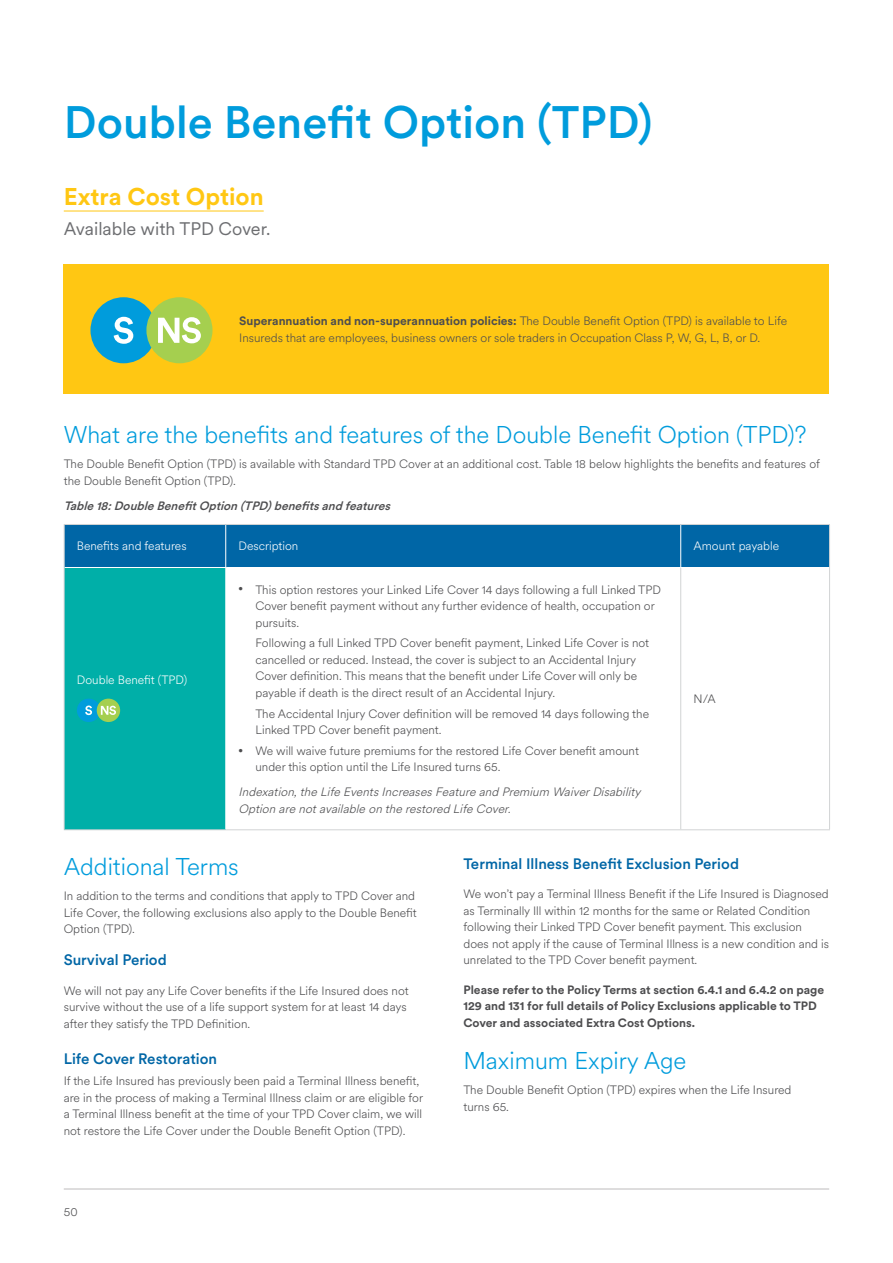
<style>
.page{position:relative;width:893px;height:1263px;background:#fff}
.page>*{position:absolute;margin:0;border:0;box-sizing:border-box;transform-origin:0 0}
.t1{font:500 45px "Met Life Circular";color:#009cdc}
.t2{font:300 24px "Met Life Circular";color:#009cdc}
.t3{font:700 24px "Met Life Circular";color:#ffc713}
.t4{font:18px "Met Life Circular";color:#6d6e71}
.t5{font:500 15px "Met Life Circular";color:#0066a6}
.t6{font:300 12px/16.5px "Met Life Circular";color:#4d4d4f}
.t7{font:700 12px/16.5px "Met Life Circular";color:#4d4d4f}
.t8{font:italic 300 12px/16.5px "Met Life Circular";color:#4d4d4f}
.t9{font:300 12px "Met Life Circular";color:#fff}
.t10{font:italic 500 12px "Met Life Circular";color:#4d4d4f}
.s1{font-weight:700}
</style>
<div class="page">
<hr style="left:64px;top:211px;width:200px;height:1px;background:#ffc713">
<div style="left:65px;top:525px;width:764px;height:42px;background:#0066a6"></div>
<div style="left:64px;top:567px;width:162px;height:263px;background:#00afa8"></div>
<hr style="left:225px;top:525px;width:1px;height:42px;background:#fff">
<hr style="left:680px;top:525px;width:1px;height:42px;background:#fff">
<hr style="left:680px;top:568px;width:1px;height:261px;background:#d1d3d4">
<hr style="left:64px;top:524px;width:162px;height:1px;background:#d1d3d4">
<hr style="left:64px;top:525px;width:1px;height:42px;background:#d1d3d4">
<hr style="left:226px;top:524px;width:455px;height:1px;background:#d1d3d4">
<hr style="left:681px;top:524px;width:149px;height:1px;background:#d1d3d4">
<hr style="left:829px;top:525px;width:1px;height:42px;background:#d1d3d4">
<hr style="left:64px;top:567px;width:1px;height:262px;background:#d1d3d4">
<hr style="left:829px;top:567px;width:1px;height:262px;background:#d1d3d4">
<hr style="left:64px;top:829px;width:162px;height:1px;background:#d1d3d4">
<hr style="left:226px;top:829px;width:455px;height:1px;background:#d1d3d4">
<hr style="left:681px;top:829px;width:149px;height:1px;background:#d1d3d4">
<hr style="left:65px;top:567px;width:161px;height:1px;background:#fff">
<hr style="left:225px;top:568px;width:1px;height:261px;background:#fff">
<div style="left:77px;top:699px;width:23px;height:23px;background:#009cdc;border-radius:50%"></div>
<svg style="left:85px;top:705px;width:7px;height:10px"></svg>
<div style="left:97px;top:699px;width:23px;height:23px;background:#a5cf4f;border-radius:50%"></div>
<svg style="left:101px;top:706px;width:15px;height:9px"></svg>
<div style="left:63px;top:264px;width:766px;height:129px;background:#ffc713"></div>
<div style="left:90px;top:297px;width:67px;height:66px;background:#009cdc;border-radius:50%"></div>
<svg style="left:114px;top:317px;width:19px;height:27px"></svg>
<div style="left:146px;top:297px;width:66px;height:66px;background:#a5cf4f;border-radius:50%"></div>
<svg style="left:158px;top:317px;width:43px;height:26px"></svg>
<hr style="left:64px;top:1188px;width:765px;height:1px;background:#bdbbbc">
<h1 class="t1" style="left:64px;top:91px;width:590px">Double Benefit Option (TPD)</h1>
<h2 class="t3" style="left:64px;top:180px;width:201px">Extra Cost Option</h2>
<h3 class="t4" style="left:64px;top:216px;width:208px">Available with TPD Cover.</h3>
<p class="t6" style="left:239px;top:312px;width:549px"><span class="s1">Superannuation and non-superannuation policies:</span> The Double Benefit Option (TPD) is available to Life<br>Insureds that are employees, business owners or sole traders in Occupation Class P, W, G, L, B, or D.</p>
<h2 class="t2" style="left:64px;top:419px;width:744px">What are the benefits and features of the Double Benefit Option (TPD)?</h2>
<p class="t6" style="left:64px;top:455px;width:758px">The Double Benefit Option (TPD) is available with Standard TPD Cover at an additional cost. Table 18 below highlights the benefits and features of the Double Benefit Option (TPD).</p>
<p class="t10" style="left:64px;top:497px;width:332px">Table18:DoubleBenefitOption(TPD)benefitsandfeatures</p>
<p class="t9" style="left:77px;top:538px;width:111px">Benefits and features</p>
<p class="t9" style="left:238px;top:538px;width:61px">Description</p>
<p class="t9" style="left:693px;top:538px;width:87px">Amount payable</p>
<p class="t9" style="left:77px;top:672px;width:112px">Double Benefit (TPD)</p>
<p class="t6" style="left:255px;top:580px;width:407px;text-indent:-17px"><sup>•</sup> This option restores your Linked Life Cover 14 days following a full Linked TPD<br>Cover benefit payment without any further evidence of health, occupation or pursuits.</p>
<p class="t6" style="left:255px;top:634px;width:395px">Following a full Linked TPD Cover benefit payment, Linked Life Cover is not cancelled or reduced. Instead, the cover is subject to an Accidental Injury Cover definition. This means that the benefit under Life Cover will only be payable if death is the direct result of an Accidental Injury.</p>
<p class="t6" style="left:255px;top:704px;width:395px">The Accidental Injury Cover definition will be removed 14 days following the<br>Linked TPD Cover benefit payment.</p>
<p class="t6" style="left:255px;top:742px;width:385px;text-indent:-17px"><sup>•</sup> We will waive future premiums for the restored Life Cover benefit amount under this option until the Life Insured turns 65.</p>
<p class="t8" style="left:238px;top:783px;width:407px">Indexation,the Life EventsIncreasesFeature and Premium WaiverDisability<br>Option are notavailable on the restored Life Cover.</p>
<p class="t6" style="left:693px;top:690px;width:24px">N/A</p>
<h2 class="t2" style="left:64px;top:851px;width:177px">Additional Terms</h2>
<p class="t6" style="left:64px;top:887px;width:355px">In addition to the terms and conditions that apply to TPD Cover and<br>Life Cover, the following exclusions also apply to the Double Benefit<br>Option (TPD).</p>
<p class="t5" style="left:64px;top:950px;width:104px">Survival Period</p>
<p class="t6" style="left:64px;top:982px;width:346px">We will not pay any Life Cover benefits if the Life Insured does not survive without the use of a life support system for at least 14 days after they satisfy the TPD Definition.</p>
<p class="t5" style="left:64px;top:1049px;width:155px">Life Cover Restoration</p>
<p class="t6" style="left:64px;top:1072px;width:361px">If the Life Insured has previously been paid a Terminal Illness benefit, are in the process of making a Terminal Illness claim or are eligible for a Terminal Illness benefit at the time of your TPD Cover claim, we will not restore the Life Cover under the Double Benefit Option (TPD).</p>
<p class="t6" style="left:64px;top:1203px;width:15px">50</p>
<p class="t5" style="left:463px;top:854px;width:277px">Terminal Illness Benefit Exclusion Period</p>
<p class="t6" style="left:463px;top:885px;width:367px">We won’t pay a Terminal Illness Benefit if the Life Insured is Diagnosed as Terminally Ill within 12 months for the same or Related Condition following their Linked TPD Cover benefit payment. This exclusion does not apply if the cause of Terminal Illness is a new condition and is unrelated to the TPD Cover benefit payment.</p>
<p class="t7" style="left:463px;top:981px;width:362px">Please refer to the Policy Terms at section 6.4.1 and 6.4.2 on page<br>129 and 131 for full details of Policy Exclusions applicable to TPD<br>Cover and associated Extra Cost Options.</p>
<h2 class="t2" style="left:463px;top:1045px;width:224px">Maximum Expiry Age</h2>
<p class="t6" style="left:463px;top:1081px;width:329px">The Double Benefit Option (TPD) expires when the Life Insured turns 65.</p>
</div>
